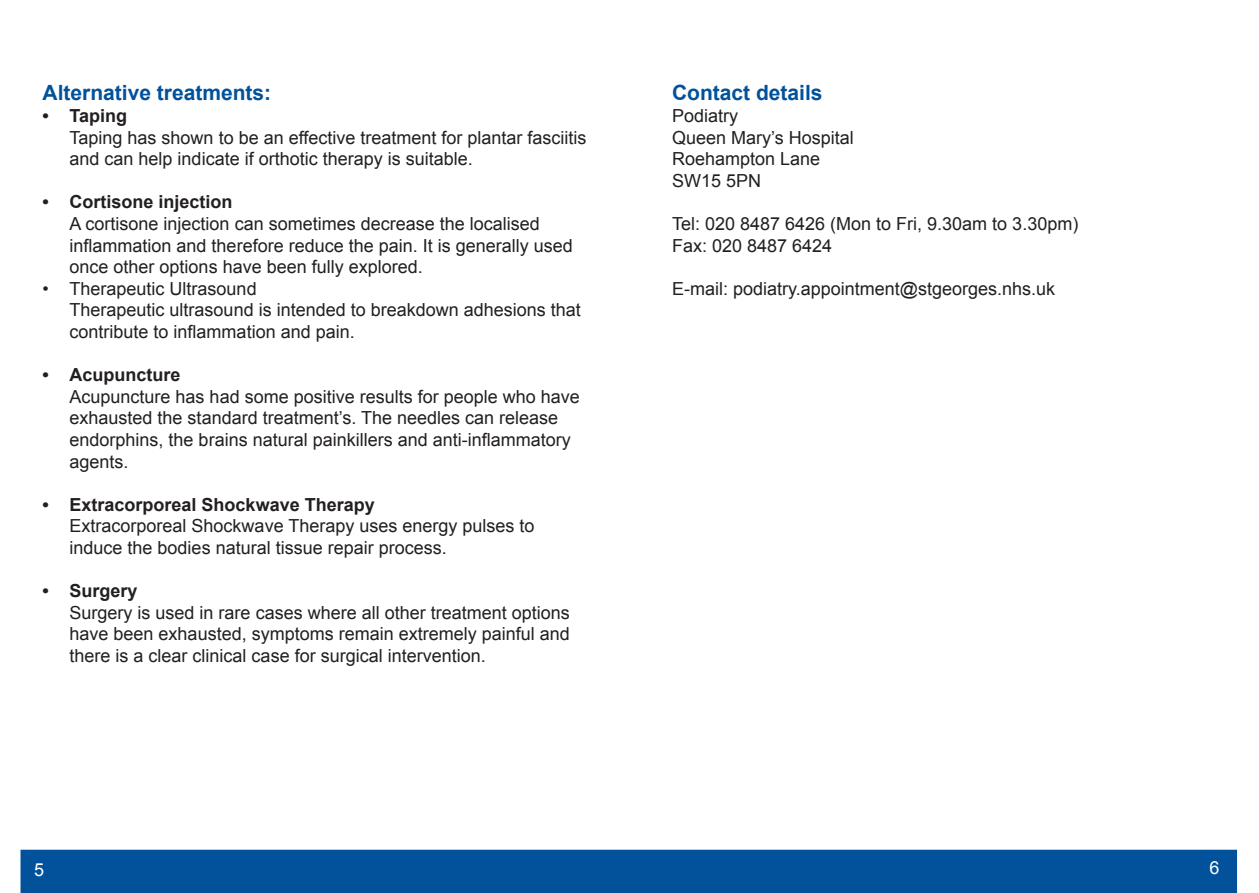
<style>
.page{position:relative;width:1259px;height:893px;background:#fff}
.page>*{position:absolute;margin:0;border:0;box-sizing:border-box;transform-origin:0 0}
.t1{font:700 21px "Arial";color:#01519b}
.t2{font:18px/21.6px "Arial";color:#231f20}
.t3{font:700 18px "Arial";color:#231f20}
.t4{font:18px "Arial";color:#fff}
.s1{font-weight:700}
</style>
<div class="page">
<div style="left:21px;top:850px;width:1216px;height:43px;background:#01519b"></div>
<p class="t1" style="left:43px;top:79px;width:230px">Alternative treatments:</p>
<p class="t2" style="left:70px;top:105px;width:518px"><span class="s1">Taping<br></span>Taping has shown to be an effective treatment for plantar fasciitis and can help indicate if orthotic therapy is suitable.</p>
<p class="t2" style="left:70px;top:191px;width:505px"><span class="s1">Cortisone injection<br></span>A cortisone injection can sometimes decrease the localised inflammation and therefore reduce the pain. It is generally used once other options have been fully explored.</p>
<p class="t2" style="left:70px;top:278px;width:513px">Therapeutic Ultrasound<br>Therapeutic ultrasound is intended to breakdown adhesions that contribute to inflammation and pain.</p>
<p class="t2" style="left:70px;top:364px;width:512px"><span class="s1">Acupuncture<br></span>Acupuncture has had some positive results for people who have exhausted the standard treatment’s. The needles can release endorphins, the brains natural painkillers and anti-inflammatory agents.</p>
<p class="t2" style="left:70px;top:494px;width:466px"><span class="s1">Extracorporeal Shockwave Therapy<br></span>Extracorporeal Shockwave Therapy uses energy pulses to induce the bodies natural tissue repair process.</p>
<p class="t2" style="left:70px;top:580px;width:502px"><span class="s1">Surgery<br></span>Surgery is used in rare cases where all other treatment options have been exhausted, symptoms remain extremely painful and there is a clear clinical case for surgical intervention.</p>
<p class="t3" style="left:43px;top:104px;width:8px">•</p>
<p class="t3" style="left:43px;top:190px;width:8px">•</p>
<p class="t2" style="left:43px;top:278px;width:8px">•</p>
<p class="t3" style="left:43px;top:363px;width:8px">•</p>
<p class="t3" style="left:43px;top:493px;width:8px">•</p>
<p class="t3" style="left:43px;top:579px;width:8px">•</p>
<p class="t1" style="left:672px;top:79px;width:152px">Contact details</p>
<p class="t2" style="left:672px;top:105px;width:68px">Podiatry</p>
<p class="t2" style="left:672px;top:127px;width:183px">Queen Mary’s Hospital</p>
<p class="t2" style="left:672px;top:148px;width:150px">Roehampton Lane</p>
<p class="t2" style="left:672px;top:170px;width:91px">SW15 5PN</p>
<p class="t2" style="left:672px;top:213px;width:408px">Tel: 020 8487 6426 (Mon to Fri, 9.30am to 3.30pm)</p>
<p class="t2" style="left:672px;top:235px;width:162px">Fax: 020 8487 6424</p>
<p class="t2" style="left:672px;top:278px;width:385px">E-mail: podiatry.appointment@stgeorges.nhs.uk</p>
<p class="t4" style="left:34px;top:858px;width:12px">5</p>
<p class="t4" style="left:1209px;top:856px;width:12px">6</p>
</div>
